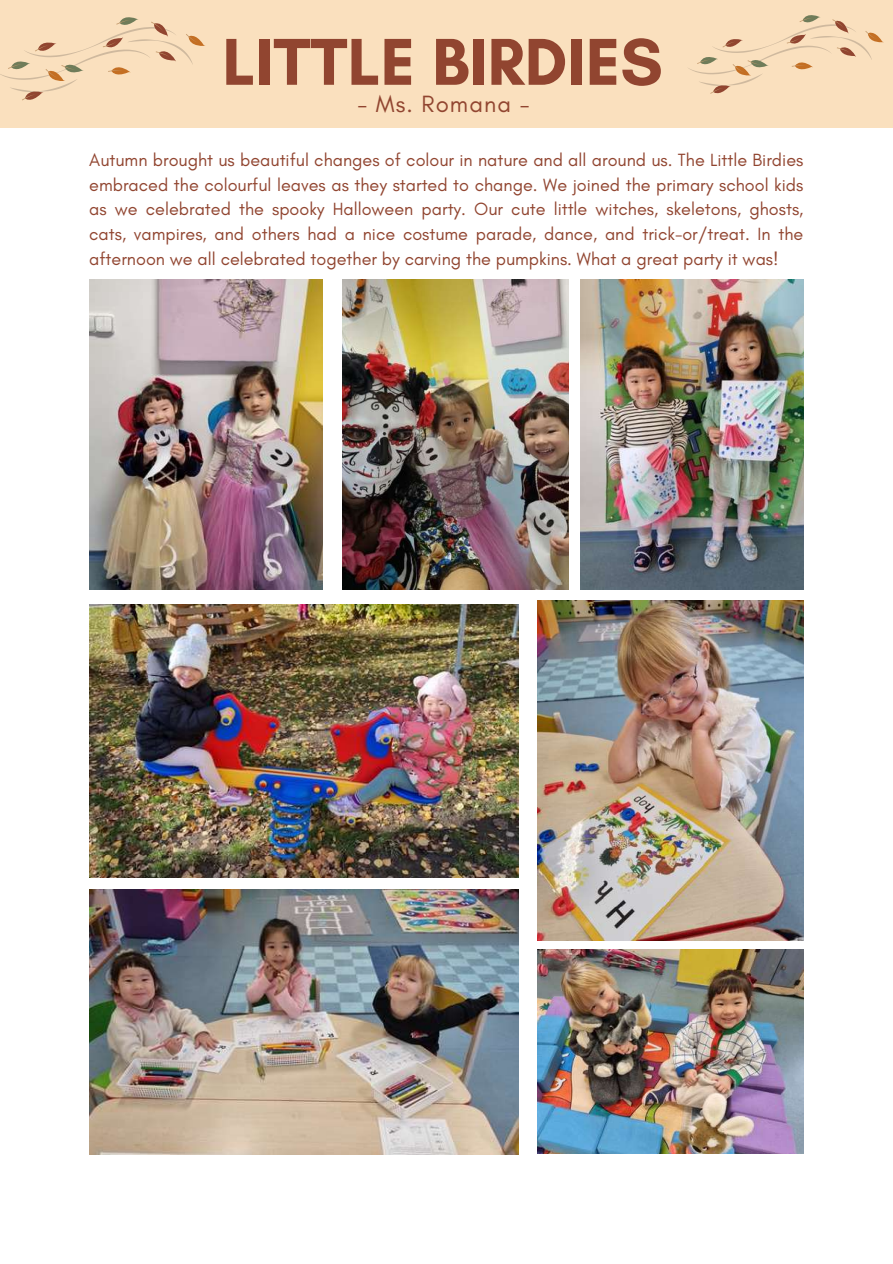
<style>
.page{position:relative;width:893px;height:1264px;background:#fff}
.page>*{position:absolute;margin:0;border:0;box-sizing:border-box;transform-origin:0 0}
.t1{font:700 67.5px "Glacial Indifference";color:#914530}
.t2{font:24px "Glacial Indifference";letter-spacing:.045em;color:#914530}
.t3{font:18px/24.8px "Glacial Indifference";color:#914530;text-align:justify}
</style>
<div class="page">
<div style="left:0;top:0;width:892px;height:127px;background:#fae0be"></div>
<svg style="left:0;top:17px;width:205px;height:83px"></svg>
<svg style="left:688px;top:15px;width:195px;height:79px"></svg>
<img style="left:89px;top:279px;width:233px;height:311px">
<img style="left:342px;top:279px;width:226px;height:311px">
<img style="left:89px;top:889px;width:430px;height:265px">
<img style="left:89px;top:605px;width:430px;height:272px">
<img style="left:581px;top:279px;width:222px;height:311px">
<img style="left:537px;top:600px;width:266px;height:340px">
<img style="left:537px;top:949px;width:266px;height:204px">
<h1 class="t1" style="left:222px;top:21px;width:442px">LITTLE BIRDIES</h1>
<h2 class="t2" style="left:357px;top:89px;width:173px">- Ms. Romana -</h2>
<p class="t3" style="left:89px;top:147px;width:715px">Autumn brought us beautiful changes of colour in nature and all around us. The Little Birdies embraced the colourful leaves as they started to change. We joined the primary school kids as we celebrated the spooky Halloween party. Our cute little witches, skeletons, ghosts, cats, vampires, and others had a nice costume parade, dance, and trick-or/treat. In the afternoon we all celebrated together by carving the pumpkins. What a great party it was!</p>
</div>
